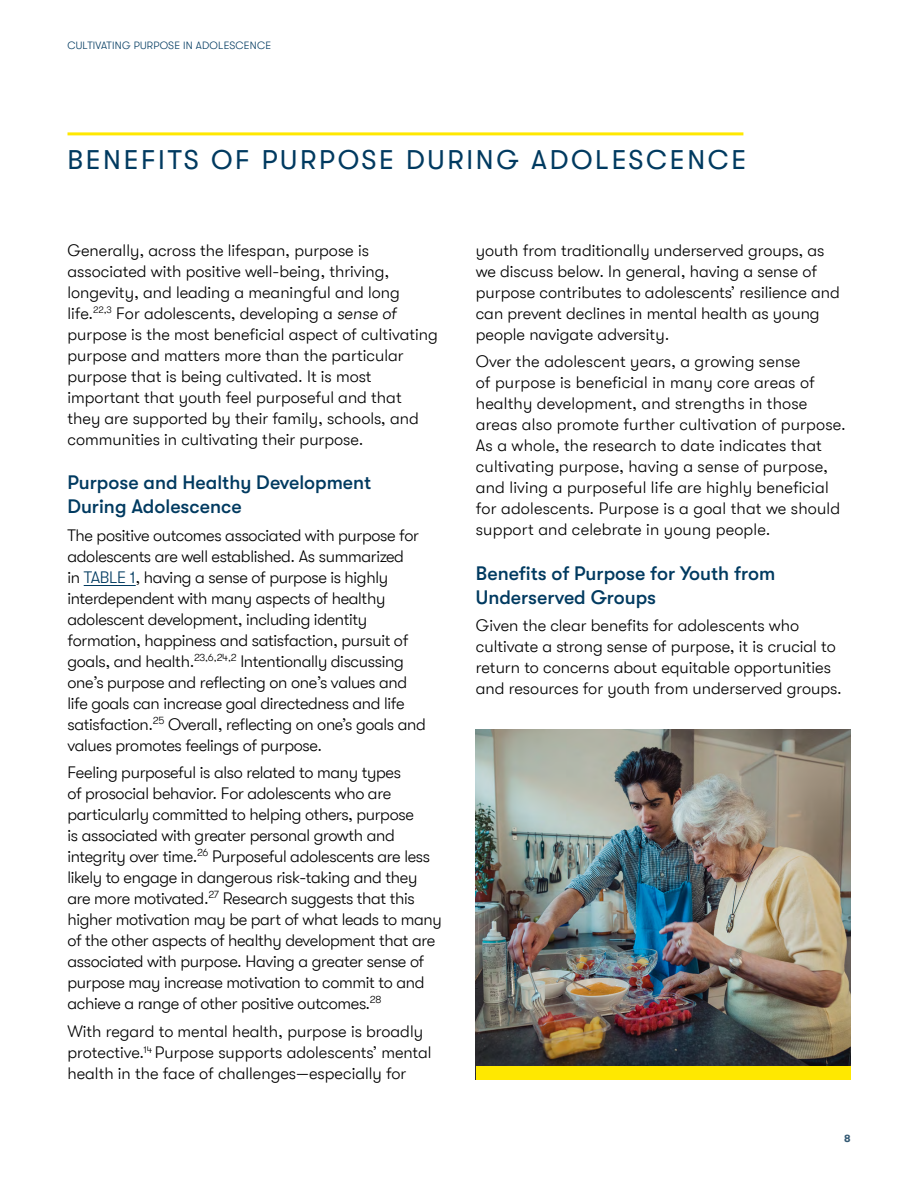
<style>
.page{position:relative;width:918px;height:1188px;background:#fff}
.page>*{position:absolute;margin:0;border:0;box-sizing:border-box;transform-origin:0 0}
.t1{font:27px "GT Walsheim";letter-spacing:.1em;color:#003a60}
.t2{font:500 19.5px/24px "GT Walsheim";color:#003a60}
.t3{font:300 16.5px/21px "GT Walsheim";letter-spacing:-.005em;color:#000}
.t4{font:300 10.5px "GT Walsheim";letter-spacing:.02em;color:#003a60}
.t5{font:700 10.5px "GT Walsheim";color:#335973}
.s1{font-style:italic}
.s2{color:#003a60}
</style>
<div class="page">
<hr style="left:68px;top:132px;width:675px;height:3px;background:#ffe800">
<img style="left:476px;top:729px;width:374px;height:337px">
<div style="left:476px;top:1066px;width:374px;height:14px;background:#ffe800"></div>
<hr style="left:84px;top:585px;width:52px;height:1px;background:#003a60">
<p class="t4" style="left:68px;top:40px;width:205px">CULTIVATING PURPOSE IN ADOLESCENCE</p>
<h1 class="t1" style="left:68px;top:145px;width:680px">BENEFITS OF PURPOSE DURING ADOLESCENCE</h1>
<p class="t3" style="left:67px;top:240px;width:372px">Generally, across the lifespan, purpose is associated with positive well-being, thriving, longevity, and leading a meaningful and long life.<sup>22,3</sup> For adolescents, developing a <span class="s1">sense of </span>purpose is the most beneficial aspect of cultivating purpose and matters more than the particular purpose that is being cultivated. It is most important that youth feel purposeful and that they are supported by their family, schools, and communities in cultivating their purpose.</p>
<p class="t2" style="left:67px;top:470px;width:305px">Purpose and Healthy Development<br>During Adolescence</p>
<p class="t3" style="left:67px;top:525px;width:360px">The positive outcomes associated with purpose for adolescents are well established. As summarized<br>in <span class="s2">TABLE 1</span>, having a sense of purpose is highly interdependent with many aspects of healthy adolescent development, including identity formation, happiness and satisfaction, pursuit of goals, and health.<sup>23</sup><sup>,</sup><sup>6</sup><sup>,</sup><sup>24</sup><sup>,</sup><sup>2</sup> Intentionally discussing one’s purpose and reflecting on one’s values and life goals can increase goal directedness and life satisfaction.<sup>25</sup> Overall, reflecting on one’s goals and values promotes feelings of purpose.</p>
<p class="t3" style="left:68px;top:762px;width:376px">Feeling purposeful is also related to many types<br>of prosocial behavior. For adolescents who are particularly committed to helping others, purpose<br>is associated with greater personal growth and integrity over time.<sup>26</sup> Purposeful adolescents are less likely to engage in dangerous risk-taking and they are more motivated.<sup>27</sup> Research suggests that this higher motivation may be part of what leads to many of the other aspects of healthy development that are associated with purpose. Having a greater sense of purpose may increase motivation to commit to and achieve a range of other positive outcomes.<sup>28</sup></p>
<p class="t3" style="left:68px;top:1021px;width:366px">With regard to mental health, purpose is broadly protective.<sup>14</sup> Purpose supports adolescents’ mental health in the face of challenges—especially for</p>
<p class="t3" style="left:476px;top:240px;width:366px">youth from traditionally underserved groups, as we discuss below. In general, having a sense of purpose contributes to adolescents’ resilience and can prevent declines in mental health as young people navigate adversity.</p>
<p class="t3" style="left:476px;top:351px;width:372px">Over the adolescent years, a growing sense<br>of purpose is beneficial in many core areas of healthy development, and strengths in those areas also promote further cultivation of purpose.<br>As a whole, the research to date indicates that cultivating purpose, having a sense of purpose, and living a purposeful life are highly beneficial for adolescents. Purpose is a goal that we should support and celebrate in young people.</p>
<h2 class="t2" style="left:476px;top:561px;width:301px">Benefits of Purpose for Youth from<br>Underserved Groups</h2>
<p class="t3" style="left:476px;top:615px;width:367px">Given the clear benefits for adolescents who cultivate a strong sense of purpose, it is crucial to return to concerns about equitable opportunities and resources for youth from underserved groups.</p>
<p class="t5" style="left:844px;top:1133px;width:8px">8</p>
</div>
